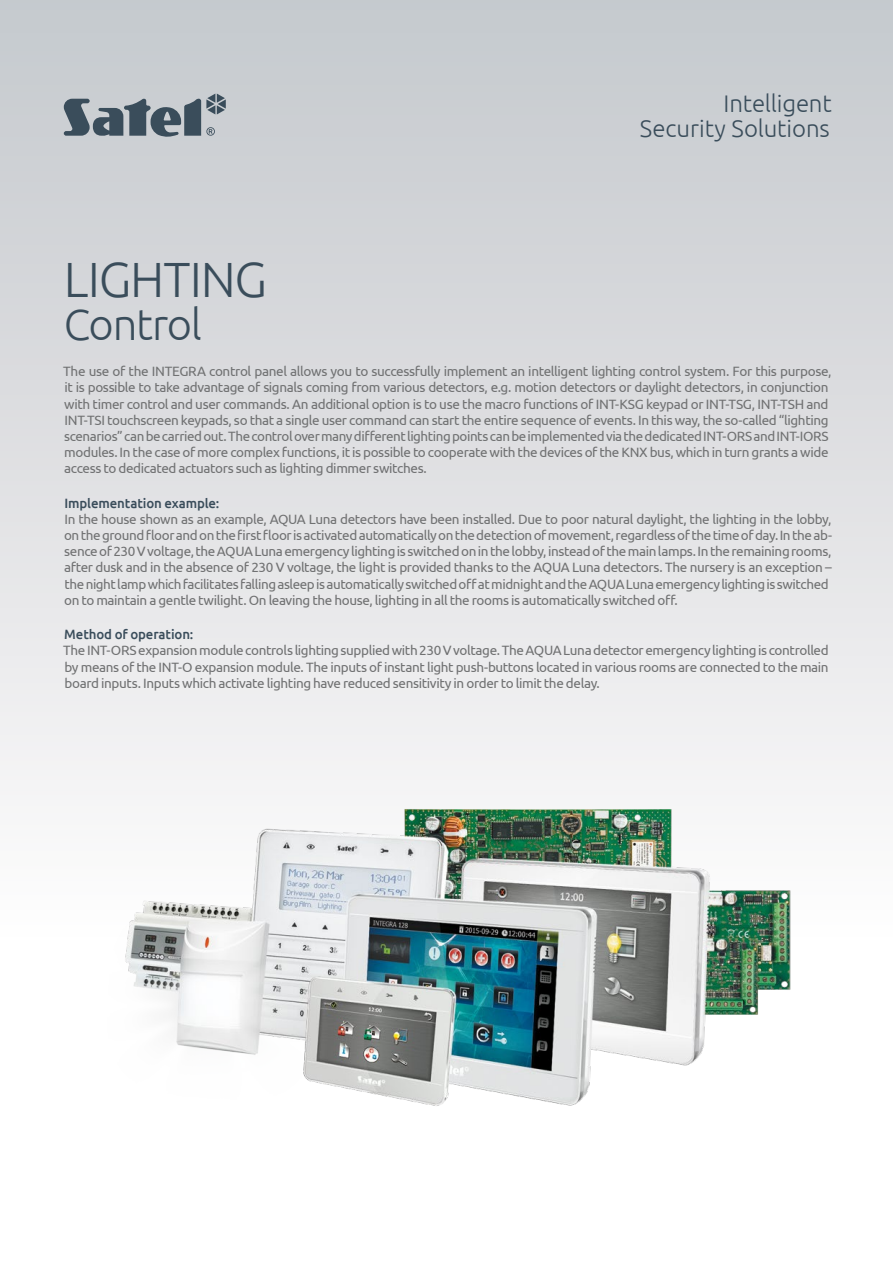
<style>
.page{position:relative;width:893px;height:1263px;background:#fff}
.page>*{position:absolute;margin:0;border:0;box-sizing:border-box;transform-origin:0 0}
.TYTUŁ_-_2{font:300 49.5px "Ubuntu";letter-spacing:-.02em;color:#3a4d5b}
.TYTUŁ_-_1{font:300 43.5px "Ubuntu";letter-spacing:-.03em;color:#3a4d5b}
.t1{font:300 24px "Ubuntu";letter-spacing:-.005em;color:#3a4d5b}
.TEXT{font:13.5px/16.2px "Ubuntu";letter-spacing:-.03em;color:#707172}
.ŚRÓDTYTUŁ{font:500 13.5px "Ubuntu";letter-spacing:-.01em;color:#3a4d5b}
</style>
<div class="page">
<div style="left:0;top:0;width:893px;height:940px;background:linear-gradient(to bottom,#c4c7cc,#fdfcfc)"></div>
<img style="left:34px;top:788px;width:859px;height:318px">
<svg style="left:64px;top:94px;width:162px;height:44px;background:#869099"></svg>
<p class="TYTUŁ_-_2" style="left:64px;top:249px;width:205px">LIGHTING</p>
<p class="TYTUŁ_-_1" style="left:64px;top:298px;width:139px">Control</p>
<p class="t1" style="left:724px;top:89px;width:110px">Intelligent</p>
<p class="t1" style="left:640px;top:114px;width:191px">Security Solutions</p>
<p class="TEXT" style="left:63px;top:363px;width:770px">The use of the INTEGRA control panel allows you to successfully implement an intelligent lighting control system. For this purpose, it is possible to take advantage of signals coming from various detectors, e.g. motion detectors or daylight detectors, in conjunction with timer control and user commands. An additional option is to use the macro functions of INT-KSG keypad or INT-TSG, INT-TSH and INT-TSI touchscreen keypads, so that a single user command can start the entire sequence of events. In this way, the so-called “lighting scenarios” can be carried out. The control over many different lighting points can be implemented via the dedicated INT-ORS and INT‑IORS modules. In the case of more complex functions, it is possible to cooperate with the devices of the KNX bus, which in turn grants a wide access to dedicated actuators such as lighting dimmer switches.</p>
<p class="ŚRÓDTYTUŁ" style="left:64px;top:494px;width:157px">Implementation example:</p>
<p class="TEXT" style="left:64px;top:510px;width:769px">In the house shown as an example, AQUA Luna detectors have been installed. Due to poor natural daylight, the lighting in the lobby, on the ground floor and on the first floor is activated automatically on the detection of movement, regardless of the time of day. In the ab&shy;sence of 230 V voltage, the AQUA Luna emergency lighting is switched on in the lobby, instead of the main lamps. In the remaining rooms, after dusk and in the absence of 230 V voltage, the light is provided thanks to the AQUA Luna detectors. The nursery is an exception – the night lamp which facilitates falling asleep is automatically switched off at midnight and the AQUA Luna emergency lighting is switched on to maintain a gentle twilight. On leaving the house, lighting in all the rooms is automatically switched off.</p>
<p class="ŚRÓDTYTUŁ" style="left:64px;top:626px;width:131px">Method of operation:</p>
<p class="TEXT" style="left:63px;top:642px;width:767px;text-align:justify">The INT-ORS expansion module controls lighting supplied with 230 V voltage. The AQUA Luna detector emergency lighting is controlled by means of the INT-O expansion module. The inputs of instant light push-buttons located in various rooms are connected to the main board inputs. Inputs which activate lighting have reduced sensitivity in order to limit the delay.</p>
</div>
